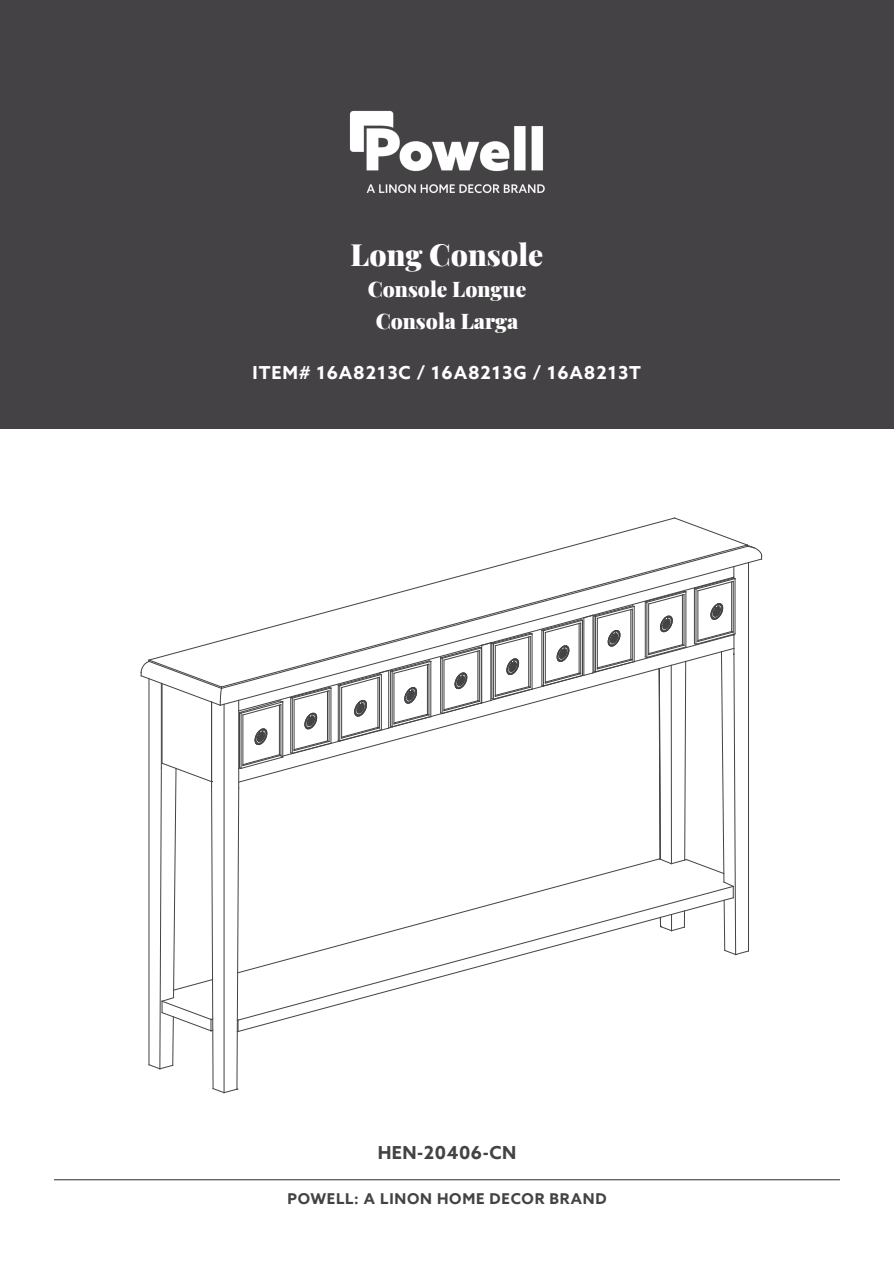
<style>
.page{position:relative;width:894px;height:1263px;background:#fff}
.page>*{position:absolute;margin:0;border:0;box-sizing:border-box;transform-origin:0 0}
.t1{font:30px "Playfair Display";color:#fff}
.t2{font:21px/31.5px "Playfair Display";color:#fff;text-align:center}
.t3{font:700 18px "Azo Sans";letter-spacing:.05em;color:#fff}
.t4{font:700 18px "Azo Sans";letter-spacing:.03em;color:#444244}
.t5{font:700 15px "Azo Sans";letter-spacing:.05em;color:#444244}
</style>
<div class="page">
<div style="left:0;top:0;width:893px;height:429px;background:#444244"></div>
<img style="left:349px;top:110px;width:196px;height:84px">
<hr style="left:54px;top:1179px;width:785px;height:1px;background:#444244">
<svg style="left:673px;top:517px;width:89px;height:42px"></svg>
<svg style="left:140px;top:566px;width:609px;height:527px"></svg>
<h1 class="t1" style="left:350px;top:231px;width:194px">Long Console</h1>
<p class="t2" style="left:367px;top:272px;width:160px">Console Longue<br>Consola Larga</p>
<p class="t3" style="left:252px;top:360px;width:390px">ITEM# 16A8213C / 16A8213G / 16A8213T</p>
<p class="t4" style="left:377px;top:1140px;width:140px">HEN-20406-CN</p>
<p class="t5" style="left:287px;top:1188px;width:320px">POWELL: A LINON HOME DECOR BRAND</p>
</div>
